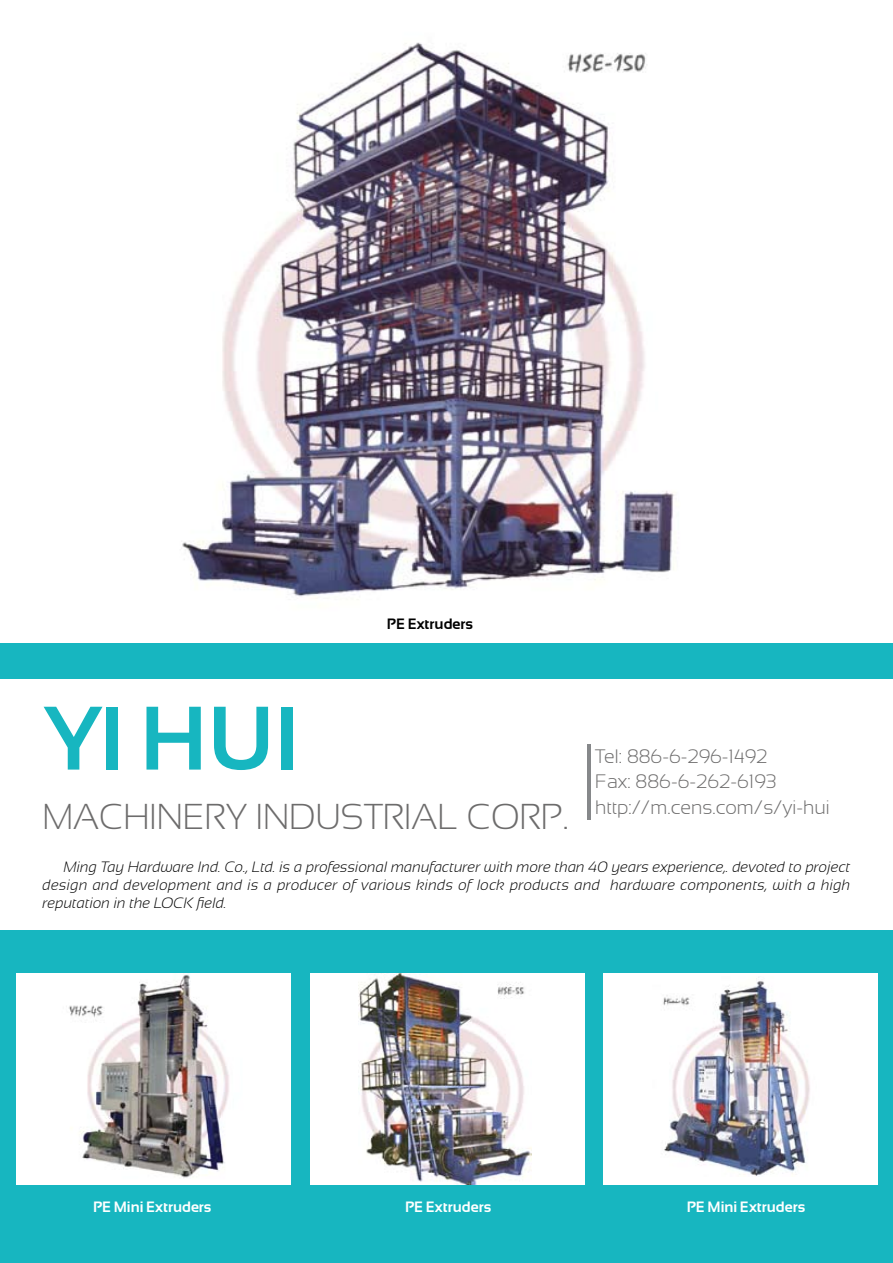
<style>
.page{position:relative;width:893px;height:1263px;background:#fff}
.page>*{position:absolute;margin:0;border:0;box-sizing:border-box;transform-origin:0 0}
.t1{font:700 90px "Sansation";color:#17b6c0}
.t2{font:300 36px "Sansation";color:#6d6c6c}
.t3{font:300 19.5px/25.5px "Sansation";color:#6d6c6c}
.t4{font:italic 300 15px/18px "Sansation";letter-spacing:.015em;color:#000;text-align:justify}
.t5{font:700 15px "Sansation";color:#fff}
.t6{font:700 15px "Sansation";color:#000}
</style>
<div class="page">
<img style="left:182px;top:42px;width:492px;height:558px">
<div style="left:0;top:643px;width:893px;height:620px;background:#17b6c0"></div>
<div style="left:0;top:679px;width:893px;height:251px;background:#fff"></div>
<div style="left:17px;top:973px;width:274px;height:212px;background:#fff"></div>
<img style="left:69px;top:973px;width:160px;height:205px">
<div style="left:310px;top:973px;width:274px;height:212px;background:#fff"></div>
<img style="left:359px;top:974px;width:172px;height:211px">
<div style="left:604px;top:973px;width:274px;height:212px;background:#fff"></div>
<img style="left:663px;top:977px;width:147px;height:199px">
<hr style="left:587px;top:744px;width:3px;height:76px;background:#86888a">
<p class="t6" style="left:387px;top:616px;width:88px">PE Extruders</p>
<h1 class="t1" style="left:43px;top:688px;width:258px">YI HUI</h1>
<h2 class="t2" style="left:43px;top:796px;width:528px">MACHINERY INDUSTRIAL CORP.</h2>
<h3 class="t3" style="left:595px;top:743px;width:236px">Tel: 886-6-296-1492<br>Fax: 886-6-262-6193 http://m.cens.com/s/yi-hui</h3>
<p class="t4" style="left:43px;top:858px;width:809px;text-indent:21px">Ming Tay Hardware Ind. Co., Ltd. is a professional manufacturer with more than 40 years experience,. devoted to project design and development and is a producer of various kinds of lock products and hardware components, with a high reputation in the LOCK field.</p>
<p class="t5" style="left:93px;top:1199px;width:120px">PE Mini Extruders</p>
<p class="t5" style="left:405px;top:1199px;width:88px">PE Extruders</p>
<p class="t5" style="left:687px;top:1199px;width:120px">PE Mini Extruders</p>
</div>
